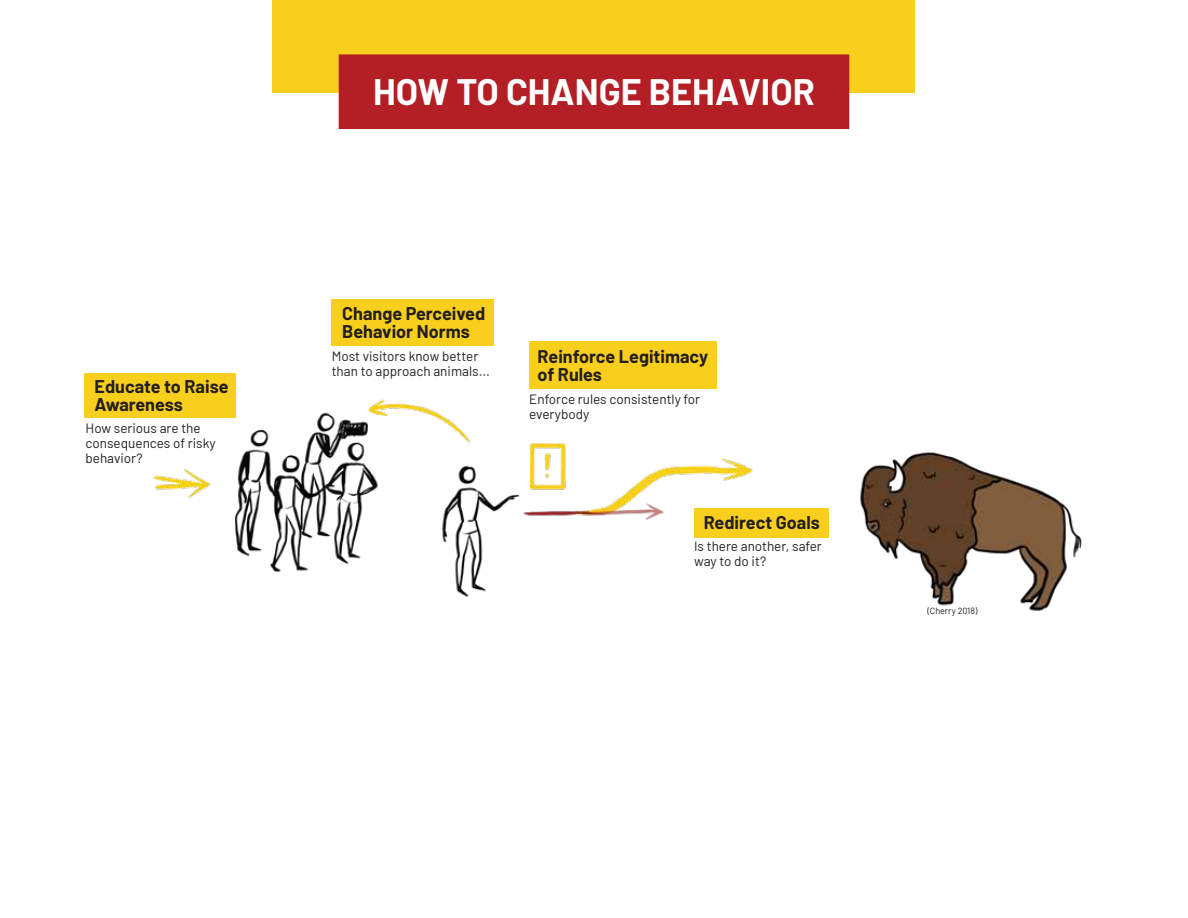
<style>
.page{position:relative;width:1188px;height:918px;background:#fff}
.page>*{position:absolute;margin:0;border:0;box-sizing:border-box;transform-origin:0 0}
.t1{font:700 36px "Barlow";color:#fff}
.t2{font:700 18px/18px "Barlow";color:#231f20}
.t3{font:13.5px/15px "Barlow";color:#231f20}
.t4{font:9px "Barlow";color:#231f20}
</style>
<div class="page">
<div style="left:273px;top:0;width:642px;height:93px;background:#f9cf1e"></div>
<img style="left:153px;top:351px;width:929px;height:260px">
<div style="left:332px;top:300px;width:162px;height:46px;background:#f9cf1e"></div>
<div style="left:694px;top:508px;width:135px;height:29px;background:#f9cf1e"></div>
<div style="left:529px;top:341px;width:187px;height:48px;background:#f9cf1e"></div>
<div style="left:84px;top:373px;width:151px;height:45px;background:#f9cf1e"></div>
<div style="left:339px;top:54px;width:510px;height:75px;background:#b31f24;border:3px solid #b31f24"></div>
<h2 class="t2" style="left:95px;top:376px;width:135px">Educate to Raise<br>Awareness</h2>
<p class="t3" style="left:86px;top:419px;width:132px">How serious are the consequences of risky behavior?</p>
<h1 class="t1" style="left:373px;top:65px;width:443px">HOW TO CHANGE BEHAVIOR</h1>
<h2 class="t2" style="left:342px;top:303px;width:145px">Change Perceived<br>Behavior Norms</h2>
<p class="t3" style="left:332px;top:348px;width:160px">Most visitors know better than to approach animals...</p>
<h2 class="t2" style="left:538px;top:346px;width:172px">Reinforce Legitimacy of Rules</h2>
<p class="t3" style="left:529px;top:390px;width:172px">Enforce rules consistently for everybody</p>
<h2 class="t2" style="left:704px;top:512px;width:118px">Redirect Goals</h2>
<p class="t3" style="left:694px;top:538px;width:129px">Is there another, safer way to do it?</p>
<p class="t4" style="left:928px;top:605px;width:51px">(Cherry 2018)</p>
</div>
